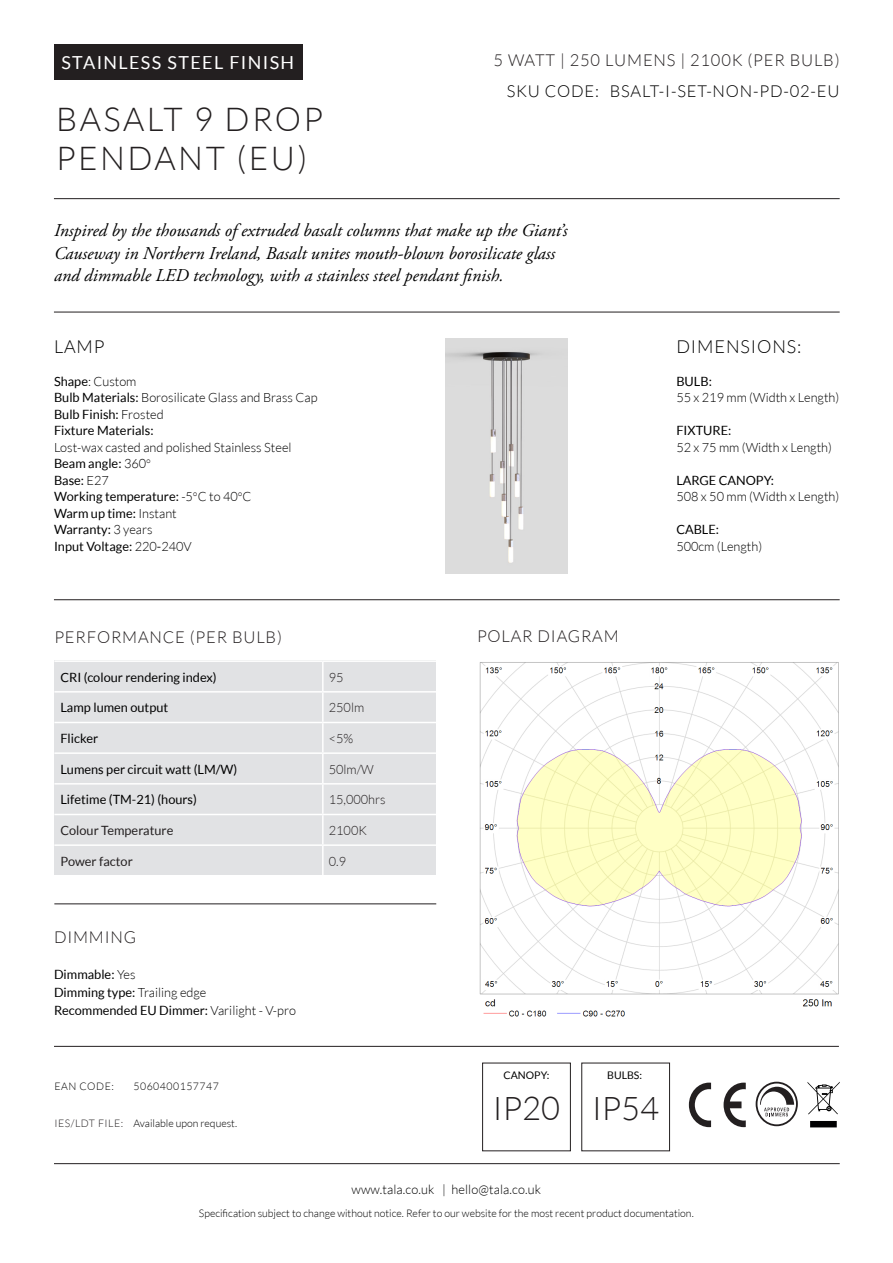
<style>
.page{position:relative;width:893px;height:1263px;background:#fff}
.page>*{position:absolute;margin:0;border:0;box-sizing:border-box;transform-origin:0 0}
.Paragraph_Style_1{font:300 33px/39.6px "Lato";letter-spacing:.075em;color:#231f20}
.Paragraph_Style_1-2{font:300 32.7px "Lato";color:#231f20}
.t1{font:italic 18px/22.5px "Adobe Garamond Pro";color:#000}
.Paragraph_Style_1-3{font:18px "Lato";letter-spacing:.075em;color:#fff}
.Paragraph_Style_1-4{font:300 18px "Lato";letter-spacing:.05em;color:#000}
.sku___watt{font:300 16.5px "Lato";letter-spacing:.05em;color:#231f20}
.Paragraph_Style_1-5{font:300 16.5px "Lato";letter-spacing:.05em;color:#000}
.Body{font:300 12.75px/16.5px "Lato";color:#000}
.Body-2{font:12.75px "Lato";color:#000}
.Paragraph_Style_1-6{font:12.75px "Lato";color:#000}
.Paragraph_Style_1-7{font:300 12.75px "Lato";color:#231f20}
.Paragraph_Style_1-8{font:12.75px "Lato";color:#231f20}
.Body-3{font:300 10.5px "Lato";color:#000}
.Paragraph_Style_1-9{font:300 10.5px "Lato";letter-spacing:.05em;color:#000}
.Body-4{font:10.5px "Lato";color:#000}
.t2{font:300 10.5px "Lato";letter-spacing:.05em;color:#231f20}
.s1{font-weight:400}
.s2{font-weight:300}
.s3{font-weight:300;font-size:12px;color:#231f20}
</style>
<div class="page">
<hr style="left:54px;top:599px;width:786px;height:1px;background:#231f20">
<hr style="left:54px;top:312px;width:786px;height:1px;background:#231f20">
<hr style="left:54px;top:198px;width:786px;height:1px;background:#231f20">
<hr style="left:54px;top:1163px;width:786px;height:1px;background:#231f20">
<hr style="left:54px;top:1046px;width:785px;height:1px;background:#231f20">
<div style="left:54px;top:660px;width:382px;height:215px;background:#e1e2e4"></div>
<hr style="left:322px;top:692px;width:2px;height:30px;background:#fff">
<hr style="left:322px;top:723px;width:2px;height:29px;background:#fff">
<hr style="left:322px;top:754px;width:2px;height:29px;background:#fff">
<hr style="left:322px;top:784px;width:2px;height:30px;background:#fff">
<hr style="left:323px;top:814px;width:176px;height:1px;background:#fff">
<hr style="left:322px;top:815px;width:2px;height:29px;background:#fff">
<hr style="left:322px;top:846px;width:2px;height:29px;background:#fff">
<hr style="left:323px;top:722px;width:176px;height:1px;background:#fff">
<hr style="left:323px;top:752px;width:175px;height:2px;background:#fff">
<hr style="left:323px;top:783px;width:176px;height:1px;background:#fff">
<hr style="left:323px;top:844px;width:176px;height:2px;background:#fff">
<hr style="left:54px;top:722px;width:269px;height:1px;background:#fff">
<hr style="left:54px;top:752px;width:269px;height:2px;background:#fff">
<hr style="left:54px;top:783px;width:269px;height:1px;background:#fff">
<hr style="left:54px;top:814px;width:269px;height:1px;background:#fff">
<hr style="left:54px;top:844px;width:269px;height:2px;background:#fff">
<hr style="left:54px;top:660px;width:269px;height:2px;background:#fff">
<hr style="left:323px;top:660px;width:176px;height:2px;background:#fff">
<hr style="left:322px;top:662px;width:2px;height:29px;background:#fff">
<hr style="left:54px;top:691px;width:269px;height:1px;background:#fff">
<hr style="left:323px;top:691px;width:176px;height:1px;background:#fff">
<hr style="left:54px;top:904px;width:382px;height:1px;background:#231f20">
<div style="left:54px;top:45px;width:248px;height:35px;background:#231f20"></div>
<img style="left:479px;top:662px;width:360px;height:355px">
<img style="left:445px;top:338px;width:122px;height:236px">
<svg style="left:689px;top:1082px;width:22px;height:45px"></svg>
<svg style="left:724px;top:1082px;width:22px;height:45px"></svg>
<svg style="left:760px;top:1087px;width:34px;height:29px"></svg>
<div style="left:756px;top:1082px;width:42px;height:44px;border:2px solid #231f20;border-radius:50%"></div>
<svg style="left:807px;top:1082px;width:33px;height:45px"></svg>
<div style="left:581px;top:1063px;width:89px;height:88px;border:1px solid #231f20"></div>
<div style="left:482px;top:1063px;width:89px;height:88px;border:1px solid #231f20"></div>
<p class="Paragraph_Style_1-3" style="left:61px;top:52px;width:234px">STAINLESS STEEL FINISH</p>
<p class="sku___watt" style="left:494px;top:52px;width:347px">5 WATT | 250 LUMENS | 2100K (PER BULB)</p>
<p class="Paragraph_Style_1" style="left:56px;top:99px;width:268px">BASALT 9 DROP<br>PENDANT (EU)</p>
<p class="Paragraph_Style_1-5" style="left:507px;top:82px;width:94px">SKU CODE:</p>
<p class="Paragraph_Style_1-5" style="left:610px;top:82px;width:231px">BSALT-I-SET-NON-PD-02-EU</p>
<p class="t1" style="left:54px;top:220px;width:515px">Inspired by the thousands of extruded basalt columns that make up the Giant’s<br>Causeway in Northern Ireland, Basalt unites mouth-blown borosilicate glass and dimmable LED technology, with a stainless steel pendant finish.</p>
<p class="Paragraph_Style_1-4" style="left:54px;top:336px;width:52px">LAMP</p>
<p class="Body" style="left:54px;top:373px;width:84px"><span class="s1">Shape</span>: Custom</p>
<p class="Body" style="left:54px;top:389px;width:265px"><span class="s1">Bulb Materials:</span> Borosilicate Glass and Brass Cap</p>
<p class="Body-2" style="left:54px;top:407px;width:111px">Bulb Finish: <span class="s2">Frosted</span></p>
<p class="Body" style="left:54px;top:422px;width:239px"><span class="s1">Fixture Materials:<br></span>Lost-wax casted and polished Stainless Steel</p>
<p class="Body-2" style="left:54px;top:456px;width:98px">Beam angle: <span class="s2">360</span><span class="s3">°</span></p>
<p class="Body-2" style="left:54px;top:473px;width:56px">Base: <span class="s2">E27</span></p>
<p class="Body-2" style="left:54px;top:489px;width:199px">Working temperature: <span class="s2">-5</span><span class="s3">°</span><span class="s2">C to 40</span><span class="s3">°</span><span class="s2">C</span></p>
<p class="Body-2" style="left:54px;top:506px;width:124px">Warm up time: <span class="s2">Instant</span></p>
<p class="Body-2" style="left:54px;top:522px;width:100px">Warranty: <span class="s2">3 years</span></p>
<p class="Body-2" style="left:54px;top:539px;width:139px">Input Voltage: <span class="s2">220</span>-<span class="s2">240V</span></p>
<p class="Paragraph_Style_1-4" style="left:676px;top:336px;width:127px">DIMENSIONS:</p>
<p class="Body" style="left:676px;top:373px;width:165px"><span class="s1">BULB:<br></span>55 x 219 mm (Width x Length)</p>
<p class="Body" style="left:676px;top:422px;width:157px"><span class="s1">FIXTURE:<br></span>52 x 75 mm (Width x Length)</p>
<p class="Body" style="left:676px;top:472px;width:165px"><span class="s1">LARGE CANOPY:<br></span>508 x 50 mm (Width x Length)</p>
<p class="Body" style="left:676px;top:521px;width:87px"><span class="s1">CABLE:<br></span>500cm (Length)</p>
<p class="sku___watt" style="left:54px;top:628px;width:229px">PERFORMANCE (PER BULB)</p>
<p class="Paragraph_Style_1-6" style="left:60px;top:670px;width:158px">CRI (colour rendering index)</p>
<p class="Paragraph_Style_1-7" style="left:329px;top:670px;width:16px">95</p>
<p class="Paragraph_Style_1-6" style="left:60px;top:700px;width:109px">Lamp lumen output</p>
<p class="Paragraph_Style_1-7" style="left:329px;top:701px;width:37px">250lm</p>
<p class="Paragraph_Style_1-6" style="left:60px;top:731px;width:39px">Flicker</p>
<p class="Paragraph_Style_1-7" style="left:329px;top:731px;width:26px">&lt;5%</p>
<p class="Paragraph_Style_1-6" style="left:60px;top:762px;width:178px">Lumens per circuit watt (LM/W)</p>
<p class="Paragraph_Style_1-7" style="left:329px;top:762px;width:47px">50lm/W</p>
<p class="Paragraph_Style_1-6" style="left:60px;top:792px;width:138px">Lifetime (TM-21) (hours)</p>
<p class="Paragraph_Style_1-7" style="left:329px;top:793px;width:58px">15,000hrs</p>
<p class="Paragraph_Style_1-8" style="left:60px;top:823px;width:114px">Colour Temperature</p>
<p class="Paragraph_Style_1-7" style="left:329px;top:823px;width:39px">2100K</p>
<p class="Paragraph_Style_1-8" style="left:60px;top:854px;width:74px">Power factor</p>
<p class="Paragraph_Style_1-7" style="left:329px;top:854px;width:19px">0.9</p>
<p class="sku___watt" style="left:54px;top:929px;width:84px">DIMMING</p>
<p class="Body-2" style="left:54px;top:968px;width:83px">Dimmable: <span class="s2">Yes</span></p>
<p class="Body-2" style="left:54px;top:986px;width:154px">Dimming type: <span class="s2">Trailing edge</span></p>
<p class="Body-2" style="left:54px;top:1004px;width:243px">Recommended EU Dimmer: <span class="s2">Varilight - V-pro</span></p>
<p class="Paragraph_Style_1-9" style="left:54px;top:1080px;width:61px">EAN CODE:</p>
<p class="t2" style="left:54px;top:1118px;width:70px">IES/LDT FILE:</p>
<p class="Paragraph_Style_1-9" style="left:133px;top:1080px;width:87px">5060400157747</p>
<p class="Body-3" style="left:133px;top:1118px;width:105px">Available upon request.</p>
<p class="sku___watt" style="left:477px;top:628px;width:143px">POLAR DIAGRAM</p>
<p class="Body-4" style="left:504px;top:1069px;width:47px">CANOPY:</p>
<p class="Body-4" style="left:607px;top:1069px;width:36px">BULBS:</p>
<p class="Paragraph_Style_1-2" style="left:493px;top:1090px;width:69px">IP20</p>
<p class="Paragraph_Style_1-2" style="left:592px;top:1090px;width:69px">IP54</p>
<p class="Body" style="left:352px;top:1181px;width:191px">www.tala.co.uk | hello@tala.co.uk</p>
<p class="Body-3" style="left:199px;top:1208px;width:496px">Specification subject to change without notice. Refer to our website for the most recent product documentation.</p>
</div>
